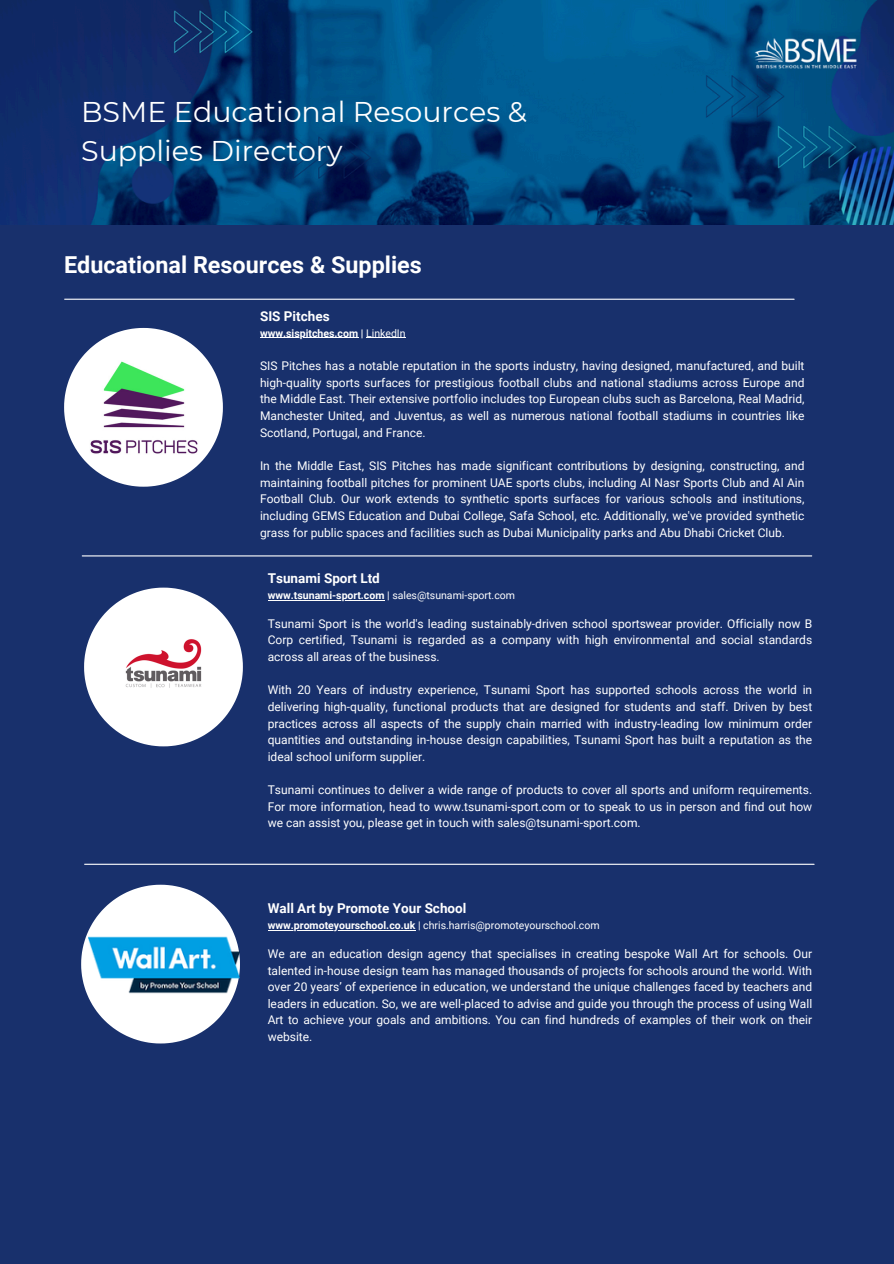
<style>
.page{position:relative;width:894px;height:1264px;background:#fff}
.page>*{position:absolute;margin:0;border:0;box-sizing:border-box;transform-origin:0 0}
.t1{font:28.5px/39.5px "Montserrat";color:#fff}
.t2{font:700 23.4px "Roboto";color:#fff}
.t3{font:700 13.5px "Roboto";color:#fff}
.t4{font:12px/16.6px "Roboto";color:#fff;text-align:justify}
.t5{font:10.5px "Roboto";color:#fff}
.t6{font:700 10.5px "Roboto";color:#fff}
.s1{font-weight:400}
.s2{font-weight:700}
</style>
<div class="page">
<div style="left:0;top:0;width:893px;height:1263px;background:#18306c"></div>
<hr style="left:65px;top:299px;width:728px;height:1px;background:#fff">
<img style="left:0;top:0;width:893px;height:224px">
<svg style="left:64px;top:328px;width:159px;height:158px"></svg>
<hr style="left:82px;top:555px;width:729px;height:1px;background:#fff">
<svg style="left:84px;top:587px;width:159px;height:159px"></svg>
<img style="left:112px;top:612px;width:103px;height:110px">
<img style="left:89px;top:360px;width:109px;height:94px">
<hr style="left:267px;top:599px;width:117px;height:1px;background:#fff">
<hr style="left:260px;top:337px;width:98px;height:1px;background:#fff">
<hr style="left:366px;top:337px;width:39px;height:1px;background:#fff">
<hr style="left:85px;top:863px;width:728px;height:1px;background:#fff">
<hr style="left:267px;top:929px;width:148px;height:1px;background:#fff">
<svg style="left:81px;top:884px;width:159px;height:159px"></svg>
<img style="left:88px;top:933px;width:151px;height:62px">
<p class="t1" style="left:81px;top:92px;width:447px">BSME Educational Resources &amp;<br>Supplies Directory</p>
<p class="t2" style="left:64px;top:251px;width:359px">Educational Resources &amp; Supplies</p>
<p class="t3" style="left:260px;top:308px;width:71px">SIS Pitches</p>
<p class="t6" style="left:260px;top:327px;width:147px">www.sispitches.com | <span class="s1">LinkedIn</span></p>
<p class="t4" style="left:260px;top:357px;width:546px">SIS Pitches has a notable reputation in the sports industry, having designed, manufactured, and built high-quality sports surfaces for prestigious football clubs and national stadiums across Europe and the Middle East. Their extensive portfolio includes top European clubs such as Barcelona, Real Madrid, Manchester United, and Juventus, as well as numerous national football stadiums in countries like Scotland, Portugal, and France.</p>
<h3 class="t4" style="left:260px;top:457px;width:546px">In the Middle East, SIS Pitches has made significant contributions by designing, constructing, and maintaining football pitches for prominent UAE sports clubs, including Al Nasr Sports Club and Al Ain Football Club. Our work extends to synthetic sports surfaces for various schools and institutions, including GEMS Education and Dubai College, Safa School, etc. Additionally, we've provided synthetic grass for public spaces and facilities such as Dubai Municipality parks and Abu Dhabi Cricket Club.</h3>
<p class="t3" style="left:267px;top:570px;width:114px">Tsunami Sport Ltd</p>
<p class="t5" style="left:267px;top:589px;width:249px"><span class="s2">www.tsunami-sport.com</span> | sales@tsunami-sport.com</p>
<p class="t4" style="left:267px;top:615px;width:546px">Tsunami Sport is the world's leading sustainably-driven school sportswear provider. Officially now B Corp certified, Tsunami is regarded as a company with high environmental and social standards across all areas of the business.</p>
<h3 class="t4" style="left:267px;top:681px;width:546px">With 20 Years of industry experience, Tsunami Sport has supported schools across the world in delivering high-quality, functional products that are designed for students and staff. Driven by best practices across all aspects of the supply chain married with industry-leading low minimum order quantities and outstanding in-house design capabilities, Tsunami Sport has built a reputation as the ideal school uniform supplier.</h3>
<h3 class="t4" style="left:267px;top:781px;width:546px">Tsunami continues to deliver a wide range of products to cover all sports and uniform requirements.<br>For more information, head to www.tsunami-sport.com or to speak to us in person and find out how we can assist you, please get in touch with sales@tsunami-sport.com.</h3>
<h3 class="t3" style="left:267px;top:900px;width:200px">Wall Art by Promote Your School</h3>
<h3 class="t5" style="left:267px;top:919px;width:333px"><span class="s2">www.promoteyourschool.co.uk</span> | chris.harris@promoteyourschool.com</h3>
<p class="t4" style="left:267px;top:945px;width:546px">We are an education design agency that specialises in creating bespoke Wall Art for schools. Our talented in-house design team has managed thousands of projects for schools around the world. With over 20 years’ of experience in education, we understand the unique challenges faced by teachers and leaders in education. So, we are well-placed to advise and guide you through the process of using Wall Art to achieve your goals and ambitions. You can find hundreds of examples of their work on their website.</p>
</div>
